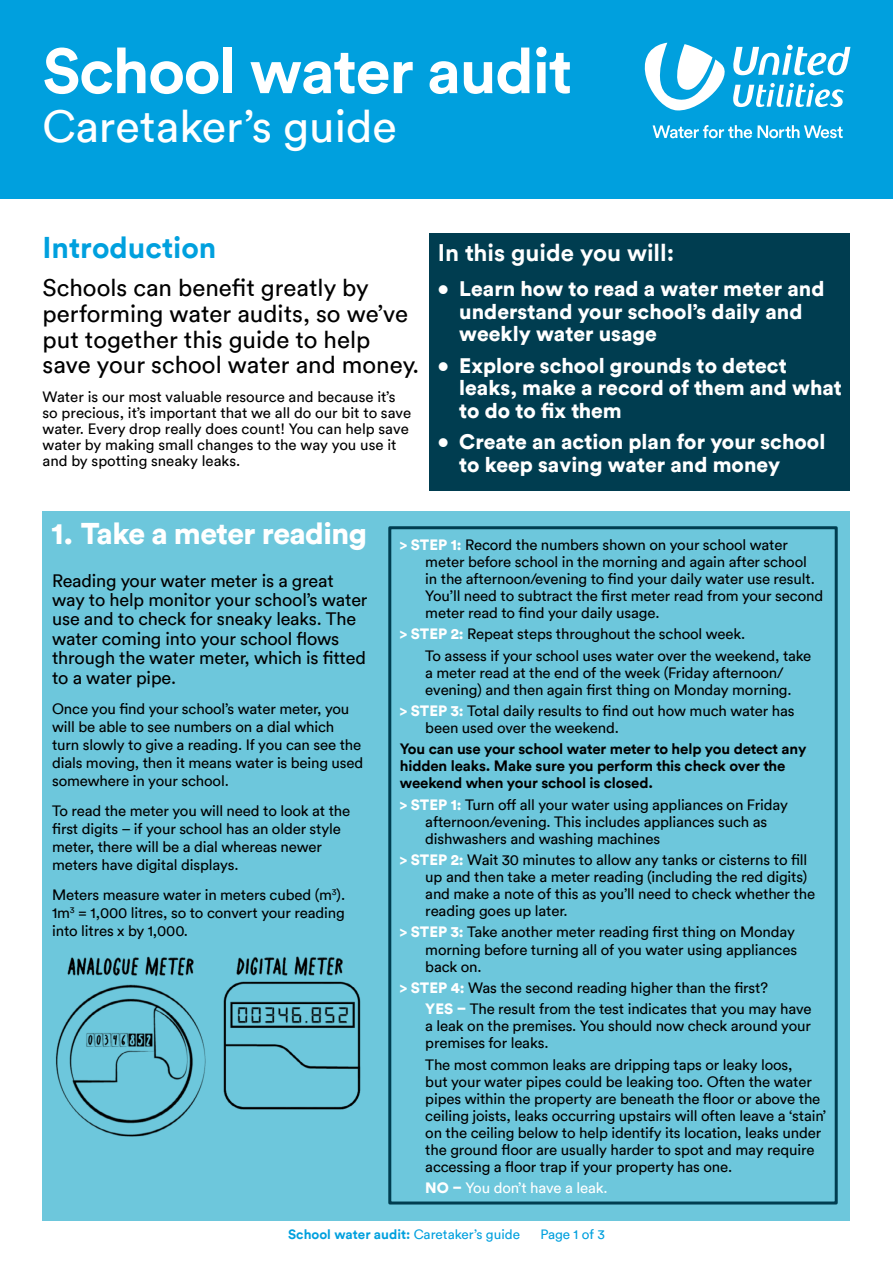
<style>
.page{position:relative;width:893px;height:1263px;background:#fff}
.page>*{position:absolute;margin:0;border:0;box-sizing:border-box;transform-origin:0 0}
.t1{font:700 63px "Circular TT";letter-spacing:-.02em;color:#fff}
.t2{font:45px "Circular TT";color:#fff}
.t3{font:900 30px "Circular TT";letter-spacing:-.02em;color:#fff}
.t4{font:700 30px "Circular TT";color:#00a0de}
.t5{font:24px/26px "Circular TT";color:#000}
.t6{font:700 24px "Circular TT";color:#fff}
.t7{font:900 21px/22.6px "Circular TT";color:#fff}
.t8{font:18px/19.4px "Circular TT";letter-spacing:-.01em;color:#000}
.t9{font:15px/17.1px "Circular TT";letter-spacing:-.01em;color:#000}
.t10{font:700 15px/17.1px "Circular TT";letter-spacing:-.01em;color:#000}
.t11{font:15px "Circular TT";letter-spacing:-.01em;color:#fff}
.t12{font:700 13.5px "Circular TT";color:#00a0de}
.t13{font:13.5px "Circular TT";color:#00a0de}
.s1{font-weight:900;color:#fff}
.s2{font-weight:900}
.s3{font-weight:400}
</style>
<div class="page">
<div style="left:43px;top:511px;width:807px;height:709px;background:#6dc7dc"></div>
<div style="left:0;top:0;width:893px;height:198px;background:#00a0de"></div>
<div style="left:429px;top:234px;width:421px;height:257px;background:#003d50"></div>
<div style="left:388px;top:526px;width:450px;height:678px;border:3px solid #003d50"></div>
<svg style="left:645px;top:43px;width:205px;height:68px"></svg>
<svg style="left:653px;top:125px;width:190px;height:13px"></svg>
<img style="left:223px;top:956px;width:138px;height:154px">
<img style="left:56px;top:956px;width:150px;height:181px">
<h1 class="t1" style="left:43px;top:30px;width:531px">School water audit</h1>
<h2 class="t2" style="left:43px;top:99px;width:356px">Caretaker’s guide</h2>
<h3 class="t4" style="left:43px;top:228px;width:175px">Introduction</h3>
<h3 class="t5" style="left:43px;top:274px;width:378px">Schools can benefit greatly by performing water audits, so we’ve put together this guide to help save your school water and money.</h3>
<p class="t9" style="left:43px;top:388px;width:370px;line-height:16.2px">Water is our most valuable resource and because it’s so precious, it’s important that we all do our bit to save water. Every drop really does count! You can help save water by making small changes to the way you use it and by spotting sneaky leaks.</p>
<h3 class="t6" style="left:438px;top:237px;width:238px">In this guide you will:</h3>
<h3 class="t7" style="left:459px;top:277px;width:367px;text-indent:-21px">• Learn how to read a water meter and understand your school’s daily and weekly water usage</h3>
<h3 class="t7" style="left:459px;top:353px;width:384px;text-indent:-21px">• Explore school grounds to detect leaks, make a record of them and what to do to fix them</h3>
<h3 class="t7" style="left:459px;top:430px;width:368px;text-indent:-21px">• Create an action plan for your school to keep saving water and money</h3>
<h3 class="t3" style="left:51px;top:514px;width:317px">1. Take a meter reading</h3>
<p class="t8" style="left:52px;top:570px;width:317px">Reading your water meter is a great way to help monitor your school’s water use and to check for sneaky leaks. The water coming into your school flows through the water meter, which is fitted to a water pipe.</p>
<p class="t9" style="left:52px;top:699px;width:313px;line-height:18px">Once you find your school’s water meter, you will be able to see numbers on a dial which turn slowly to give a reading. If you can see the dials moving, then it means water is being used somewhere in your school.</p>
<p class="t9" style="left:52px;top:801px;width:300px;line-height:18px">To read the meter you will need to look at the first digits – if your school has an older style meter, there will be a dial whereas newer meters have digital displays.</p>
<p class="t9" style="left:52px;top:885px;width:295px;line-height:18px;text-align:justify">Meters measure water in meters cubed (m<sup>3</sup>).<br>1m<sup>3</sup> = 1,000 litres, so to convert your reading into litres x by 1,000.</p>
<p class="t9" style="left:425px;top:536px;width:399px;text-indent:-26px"><span class="s1">&gt; STEP 1:</span> Record the numbers shown on your school water meter before school in the morning and again after school<br>in the afternoon/evening to find your daily water use result.<br>You’ll need to subtract the first meter read from your second meter read to find your daily usage.</p>
<p class="t9" style="left:425px;top:623px;width:388px;line-height:21.3px;text-indent:-26px"><span class="s1">&gt; STEP 2:</span> Repeat steps throughout the school week.<br>To assess if your school uses water over the weekend, take</p>
<p class="t9" style="left:425px;top:664px;width:368px">a meter read at the end of the week (Friday afternoon/ evening) and then again first thing on Monday morning.</p>
<p class="t9" style="left:425px;top:702px;width:371px;text-indent:-26px"><span class="s1">&gt; STEP 3:</span> Total daily results to find out how much water has been used over the weekend.</p>
<p class="t10" style="left:400px;top:740px;width:408px">You can use your school water meter to help you detect any hidden leaks. Make sure you perform this check over the weekend when your school is closed.</p>
<p class="t9" style="left:425px;top:796px;width:364px;text-indent:-26px"><span class="s1">&gt; STEP 1:</span> Turn off all your water using appliances on Friday afternoon/evening. This includes appliances such as dishwashers and washing machines</p>
<p class="t9" style="left:425px;top:851px;width:391px;text-indent:-26px"><span class="s1">&gt; STEP 2:</span> Wait 30 minutes to allow any tanks or cisterns to fill up and then take a meter reading (including the red digits) and make a note of this as you’ll need to check whether the reading goes up later.</p>
<p class="t9" style="left:425px;top:923px;width:373px;text-indent:-26px"><span class="s1">&gt; STEP 3:</span> Take another meter reading first thing on Monday morning before turning all of you water using appliances back on.</p>
<p class="t9" style="left:425px;top:977px;width:388px;line-height:21.3px;text-indent:-26px"><span class="s1">&gt; STEP 4:</span> Was the second reading higher than the first?<br><span class="s1">YES –</span> The result from the test indicates that you may have</p>
<p class="t9" style="left:425px;top:1017px;width:387px">a leak on the premises. You should now check around your premises for leaks.</p>
<p class="t9" style="left:425px;top:1055px;width:402px">The most common leaks are dripping taps or leaky loos,<br>but your water pipes could be leaking too. Often the water pipes within the property are beneath the floor or above the ceiling joists, leaks occurring upstairs will often leave a ‘stain’ on the ceiling below to help identify its location, leaks under the ground floor are usually harder to spot and may require accessing a floor trap if your property has one.</p>
<p class="t11" style="left:425px;top:1179px;width:184px"><span class="s2">NO –</span> You don’t have a leak.</p>
<p class="t12" style="left:288px;top:1225px;width:233px">School water audit: <span class="s3">Caretaker’s guide</span></p>
<p class="t13" style="left:540px;top:1226px;width:66px">Page 1 of 3</p>
</div>
